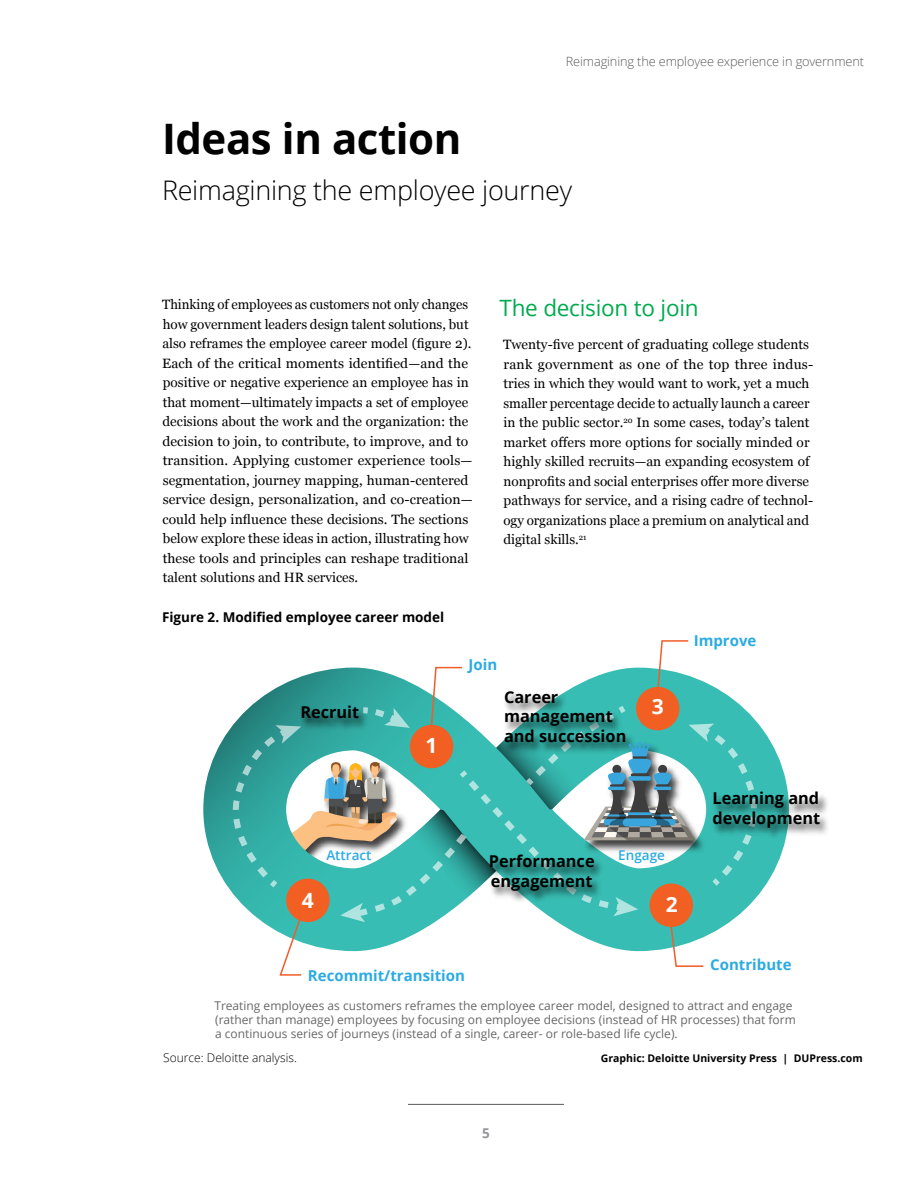
<style>
.page{position:relative;width:918px;height:1188px;background:#fff}
.page>*{position:absolute;margin:0;border:0;box-sizing:border-box;transform-origin:0 0}
.t1{font:700 42px "Open Sans";letter-spacing:-.01em;color:#000}
.t2{font:300 27px "Open Sans";letter-spacing:-.01em;color:#000}
.t3{font:22.5px "Open Sans";letter-spacing:-.01em;color:#00aa4f}
.t4{font:700 21px "Open Sans";color:#fff}
.t5{font:700 16.35px/19.5px "Open Sans";color:#010101}
.t6{font:700 15px "Open Sans";color:#2babe2}
.t7{font:13.5px/19.5px "Georgia";color:#000}
.t8{font:700 13.5px "Open Sans";color:#000}
.t9{font:600 13.5px "Open Sans";color:#2babe2}
.t10{font:700 13.5px "Open Sans";color:#939598}
.t11{font:300 12.75px "Open Sans";letter-spacing:-.01em;color:#58595b}
.t12{font:12px/14.4px "Open Sans";color:#676767}
.t13{font:300 12px "Open Sans";color:#000}
.t14{font:700 10.5px "Open Sans";color:#000}
</style>
<div class="page">
<hr style="left:408px;top:1104px;width:156px;height:1px;background:#58595b">
<svg style="left:203px;top:725px;width:30px;height:169px"></svg>
<svg style="left:757px;top:722px;width:30px;height:175px;fill:#37bdb3"></svg>
<img style="left:757px;top:787px;width:71px;height:67px">
<svg style="left:233px;top:640px;width:524px;height:336px"></svg>
<p class="t11" style="left:566px;top:53px;width:300px">Reimagining the employee experience in government</p>
<h1 class="t1" style="left:162px;top:109px;width:301px">Ideas in action</h1>
<h2 class="t2" style="left:162px;top:172px;width:412px">Reimagining the employee journey</h2>
<p class="t7" style="left:162px;top:294px;width:312px">Thinking of employees as customers not only changes how government leaders design talent solutions, but also reframes the employee career model (figure 2).<br>Each of the critical moments identified—and the positive or negative experience an employee has in that moment—ultimately impacts a set of employee decisions about the work and the organization: the decision to join, to contribute, to improve, and to transition. Applying customer experience tools— segmentation, journey mapping, human-centered service design, personalization, and co-creation— could help influence these decisions. The sections below explore these ideas in action, illustrating how these tools and principles can reshape traditional talent solutions and HR services.</p>
<h3 class="t3" style="left:500px;top:293px;width:201px">The decision to join</h3>
<p class="t7" style="left:503px;top:334px;width:312px">Twenty-five percent of graduating college students rank government as one of the top three indus&shy;tries in which they would want to work, yet a much smaller percentage decide to actually launch a career in the public sector.<sup>20</sup> In some cases, today’s talent market offers more options for socially minded or highly skilled recruits—an expanding ecosystem of nonprofits and social enterprises offer more diverse pathways for service, and a rising cadre of technol&shy;ogy organizations place a premium on analytical and digital skills.<sup>21</sup></p>
<p class="t8" style="left:162px;top:607px;width:284px">Figure 2. Modified employee career model</p>
<p class="t5" style="left:300px;top:702px;width:60px">Recruit</p>
<h3 class="t4" style="left:426px;top:731px;width:13px">1</h3>
<p class="t6" style="left:469px;top:654px;width:30px">Join</p>
<p class="t5" style="left:504px;top:687px;width:124px">Career management and succession</p>
<h3 class="t4" style="left:652px;top:692px;width:13px">3</h3>
<p class="t9" style="left:618px;top:846px;width:48px">Engage</p>
<p class="t9" style="left:326px;top:846px;width:47px">Attract</p>
<p class="t5" style="left:489px;top:851px;width:107px">Performance engagement</p>
<h3 class="t4" style="left:302px;top:885px;width:13px">4</h3>
<h3 class="t4" style="left:666px;top:889px;width:13px">2</h3>
<p class="t6" style="left:694px;top:630px;width:64px">Improve</p>
<p class="t5" style="left:712px;top:788px;width:109px">Learning and development</p>
<p class="t6" style="left:308px;top:965px;width:158px">Recommit/transition</p>
<p class="t6" style="left:710px;top:954px;width:83px">Contribute</p>
<p class="t12" style="left:214px;top:998px;width:583px">Treating employees as customers reframes the employee career model, designed to attract and engage (rather than manage) employees by focusing on employee decisions (instead of HR processes) that form a continuous series of journeys (instead of a single, career- or role-based life cycle).</p>
<p class="t13" style="left:163px;top:1049px;width:135px">Source: Deloitte analysis.</p>
<p class="t14" style="left:601px;top:1051px;width:263px">Graphic: Deloitte University Press | DUPress.com</p>
<p class="t10" style="left:482px;top:1123px;width:9px">5</p>
</div>
